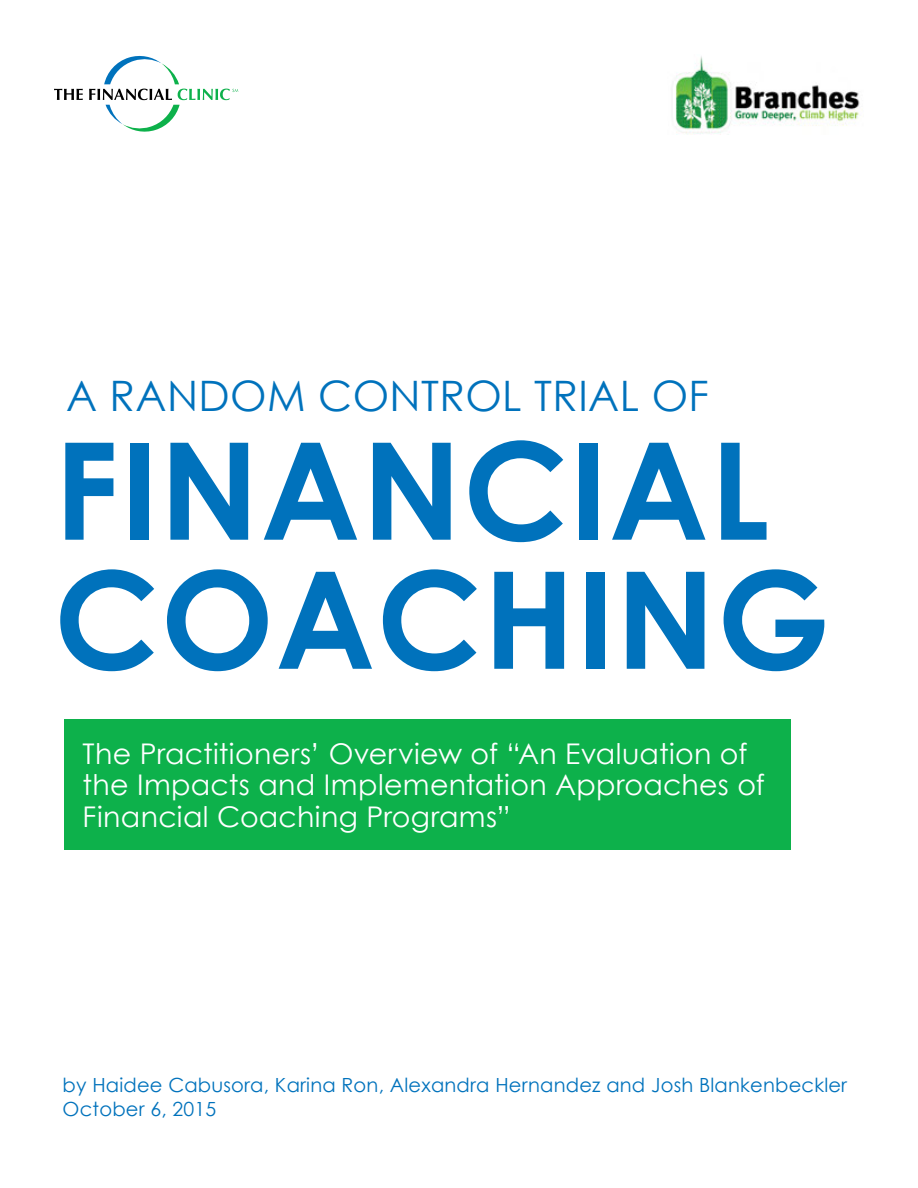
<style>
.page{position:relative;width:918px;height:1188px;background:#fff}
.page>*{position:absolute;margin:0;border:0;box-sizing:border-box;transform-origin:0 0}
.t1{font:700 135px/129px "Century Gothic";letter-spacing:.01em;color:#0072bc}
.t2{font:42px "Century Gothic";letter-spacing:.01em;color:#0072bc}
.t3{font:28.5px/31.5px "Century Gothic";letter-spacing:.01em;color:#fff}
.t4{font:19.5px/23.4px "Century Gothic";letter-spacing:.01em;color:#0072bc}
</style>
<div class="page">
<div style="left:64px;top:719px;width:727px;height:131px;background:#0db14b"></div>
<svg style="left:54px;top:89px;width:29px;height:11px"></svg>
<svg style="left:89px;top:55px;width:149px;height:77px"></svg>
<img style="left:676px;top:56px;width:184px;height:79px">
<h2 class="t2" style="left:66px;top:370px;width:644px">A RANDOM CONTROL TRIAL OF</h2>
<h1 class="t1" style="left:54px;top:423px;width:778px">FINANCIAL<br>COACHING</h1>
<p class="t3" style="left:83px;top:737px;width:684px">The Practitioners’ Overview of “An Evaluation of the Impacts and Implementation Approaches of<br>Financial Coaching Programs”</p>
<p class="t4" style="left:63px;top:1073px;width:786px">by Haidee Cabusora, Karina Ron, Alexandra Hernandez and Josh Blankenbeckler<br>October 6, 2015</p>
</div>
